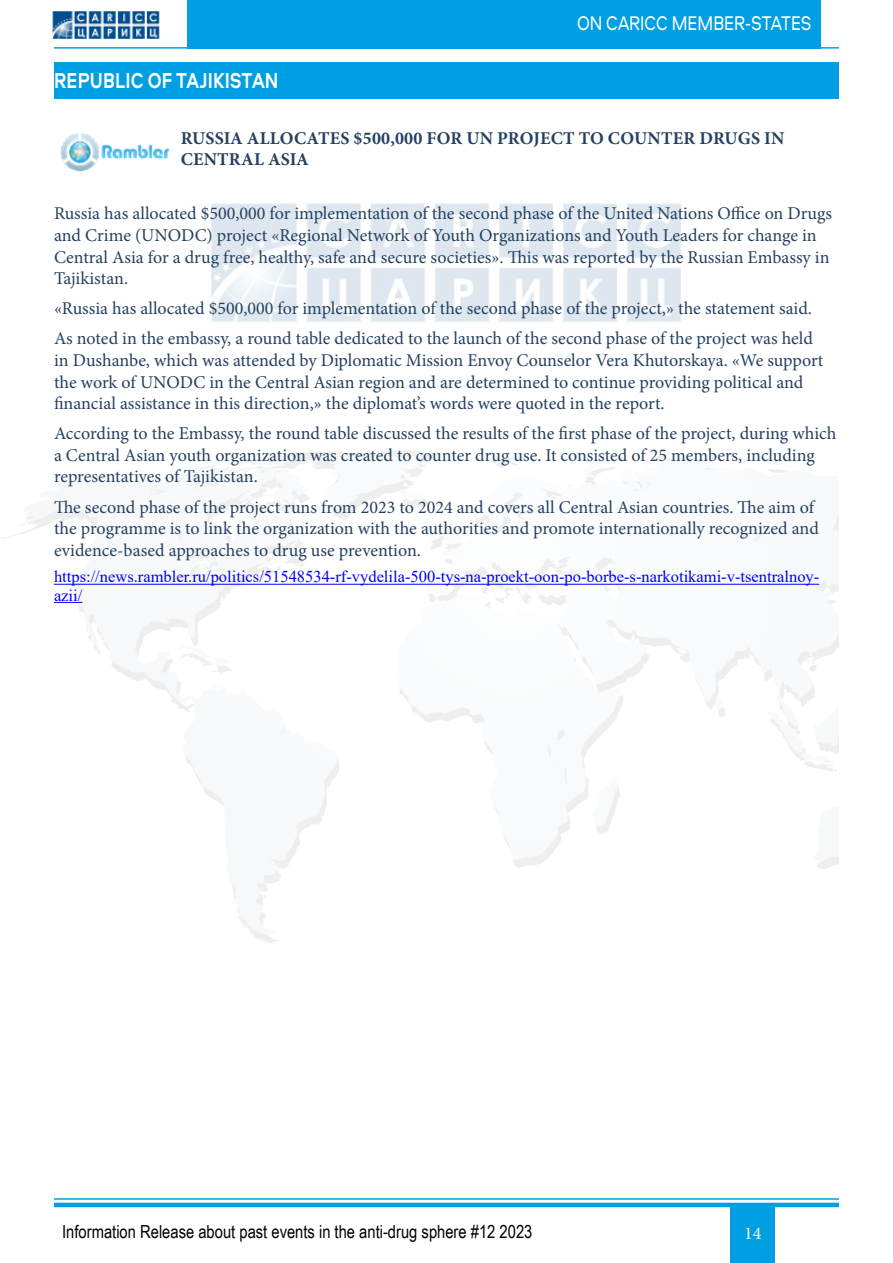
<style>
.page{position:relative;width:893px;height:1263px;background:#fff}
.page>*{position:absolute;margin:0;border:0;box-sizing:border-box;transform-origin:0 0}
.t1{font:700 22.5px "Aeroport";letter-spacing:.01em;color:#fff;scale:.8 1}
.t2{font:20.7px "Aeroport";color:#fff;scale:.8 1}
.t3{font:18px/21.6px "Minion Pro";color:#244061}
.t4{font:700 18px/21.6px "Minion Pro";letter-spacing:.01em;color:#244061}
.t5{font:18px "Arial Narrow";color:#000}
.t6{font:18px "Minion Pro";color:#fff}
.t7{font:16.5px/18.1px "Times New Roman";color:#00f}
</style>
<div class="page">
<svg style="left:2px;top:450px;width:837px;height:493px"></svg>
<svg style="left:309px;top:457px;width:207px;height:56px"></svg>
<hr style="left:54px;top:1198px;width:785px;height:2px;background:#009fe3">
<hr style="left:54px;top:1203px;width:785px;height:4px;background:#009fe3">
<div style="left:730px;top:1207px;width:45px;height:56px;background:#009fe3"></div>
<hr style="left:54px;top:47px;width:785px;height:2px;background:#009fe3">
<div style="left:187px;top:0;width:634px;height:49px;background:#009fe3"></div>
<img style="left:211px;top:203px;width:470px;height:119px">
<img style="left:52px;top:11px;width:108px;height:28px">
<div style="left:54px;top:63px;width:785px;height:36px;background:#009fe3"></div>
<img style="left:60px;top:133px;width:110px;height:39px">
<hr style="left:54px;top:584px;width:765px;height:1px;background:#00f">
<svg style="left:54px;top:602px;width:28px;height:1px"></svg>
<p class="t1" style="left:54px;top:64px;width:282px">REPUBLIC OF TAJIKISTAN</p>
<p class="t2" style="left:577px;top:9px;width:294px">ON CARICC MEMBER-STATES</p>
<p class="t4" style="left:181px;top:127px;width:605px">RUSSIA ALLOCATES $500,000 FOR UN PROJECT TO COUNTER DRUGS IN<br>CENTRAL ASIA</p>
<p class="t3" style="left:54px;top:203px;width:780px">Russia has allocated $500,000 for implementation of the second phase of the United Nations Office on Drugs and Crime (UNODC) project «Regional Network of Youth Organizations and Youth Leaders for change in Central Asia for a drug free, healthy, safe and secure societies». This was reported by the Russian Embassy in Tajikistan.</p>
<p class="t3" style="left:54px;top:293px;width:760px;line-height:30.2px">«Russia has allocated $500,000 for implementation of the second phase of the project,» the statement said.<br>As noted in the embassy, a round table dedicated to the launch of the second phase of the project was held</p>
<p class="t3" style="left:54px;top:349px;width:771px">in Dushanbe, which was attended by Diplomatic Mission Envoy Counselor Vera Khutorskaya. «We support the work of UNODC in the Central Asian region and are determined to continue providing political and financial assistance in this direction,» the diplomat’s words were quoted in the report.</p>
<p class="t3" style="left:54px;top:423px;width:784px">According to the Embassy, the round table discussed the results of the first phase of the project, during which a Central Asian youth organization was created to counter drug use. It consisted of 25 members, including representatives of Tajikistan.</p>
<p class="t3" style="left:54px;top:496px;width:766px">The second phase of the project runs from 2023 to 2024 and covers all Central Asian countries. The aim of the programme is to link the organization with the authorities and promote internationally recognized and evidence-based approaches to drug use prevention.</p>
<p class="t7" style="left:54px;top:567px;width:767px">https://news.rambler.ru/politics/51548534-rf-vydelila-500-tys-na-proekt-oon-po-borbe-s-narkotikami-v-tsentralnoy&shy;azii/</p>
<p class="t5" style="left:62px;top:1218px;width:472px">Information Release about past events in the anti-drug sphere #12 2023</p>
<p class="t6" style="left:744px;top:1221px;width:19px">14</p>
</div>
